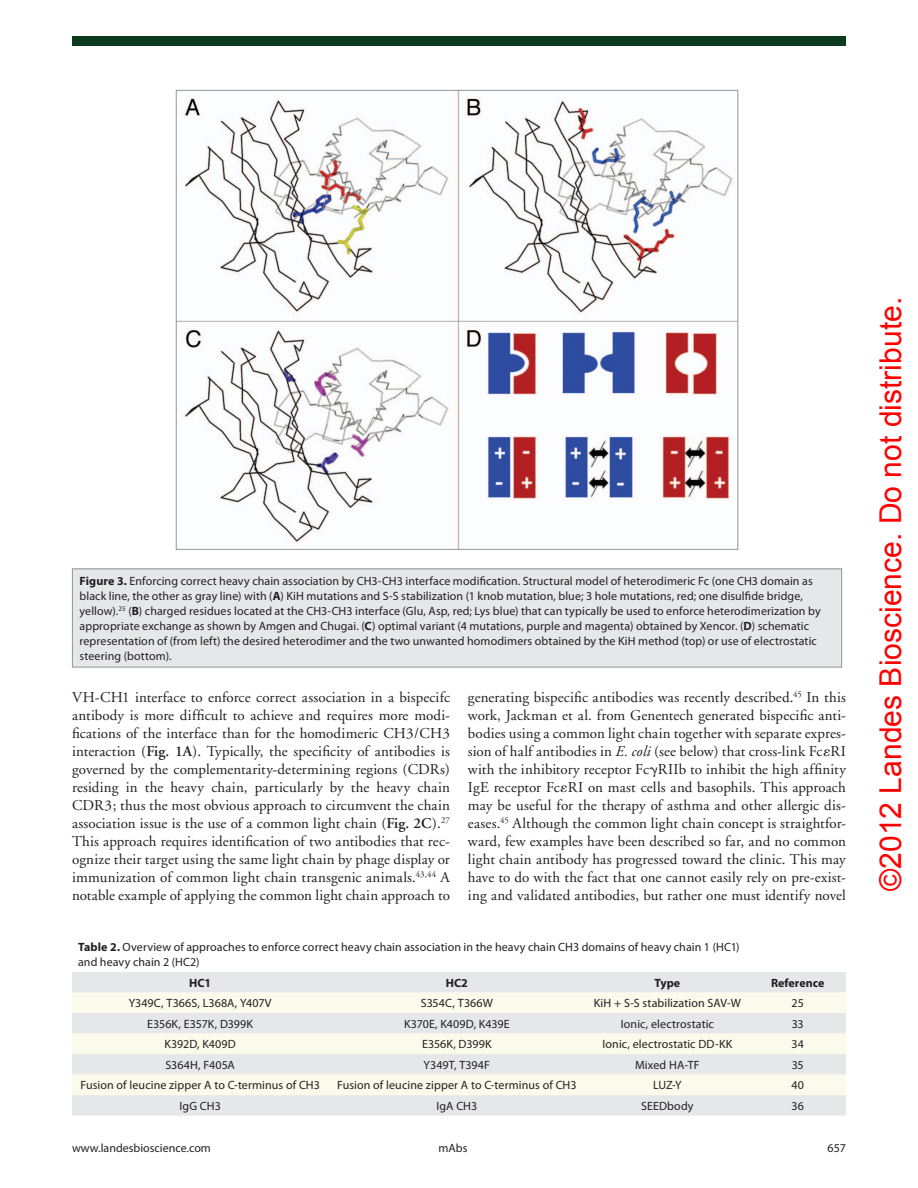
<style>
.page{position:relative;width:918px;height:1188px;background:#fff}
.page>*{position:absolute;margin:0;border:0;box-sizing:border-box;transform-origin:0 0}
.t1{font:30.15px "Arial";color:#f00}
.t2{font:15px/18px "Adobe Garamond";letter-spacing:.005em;color:#231f20;text-align:justify}
.t3{font:12px/15px "Myriad Pro";letter-spacing:.005em;color:#231f20}
.t4{font:700 12px "Myriad Pro";color:#231f20}
.s1{font-weight:700}
.s2{font-family:"Myriad";font-weight:700}
.s3{font-weight:600}
.s4{font-style:italic}
.s5{font-family:"Universal Std Greekw Math Pi"}
</style>
<div class="page">
<div style="left:72px;top:36px;width:774px;height:10px;background:#0b3b1c"></div>
<div style="left:72px;top:569px;width:770px;height:98px;background:#e6e7e9"></div>
<div style="left:72px;top:568px;width:770px;height:100px;border:1px solid #939598"></div>
<img style="left:178px;top:92px;width:558px;height:456px">
<div style="left:72px;top:972px;width:774px;height:144px;background:#e6e7e9"></div>
<svg style="left:72px;top:993px;width:774px;height:102px;background:#f2f2ea"></svg>
<p class="t3" style="left:80px;top:573px;width:743px"><span class="s1">Figure 3.</span> Enforcing correct heavy chain association by CH3-CH3 interface modification. Structural model of heterodimeric Fc (one CH3 domain as black line, the other as gray line) with (<span class="s2">A</span>) KiH mutations and S-S stabilization (1 knob mutation, blue; 3 hole mutations, red; one disulfide bridge, yellow).<sup>25</sup> (<span class="s2">B</span>) charged residues located at the CH3-CH3 interface (Glu, Asp, red; Lys blue) that can typically be used to enforce heterodimerization by appropriate exchange as shown by Amgen and Chugai. (<span class="s2">C</span>) optimal variant (4 mutations, purple and magenta) obtained by Xencor. (<span class="s2">D</span>) schematic representation of (from left) the desired heterodimer and the two unwanted homodimers obtained by the KiH method (top) or use of electrostatic steering (bottom).</p>
<p class="t2" style="left:72px;top:689px;width:380px">VH-CH1 interface to enforce correct association in a bispecifc antibody is more difficult to achieve and requires more modi&shy;fications of the interface than for the homodimeric CH3/CH3 interaction (<span class="s3">Fig. 1A</span>). Typically, the specificity of antibodies is governed by the complementarity-determining regions (CDRs) residing in the heavy chain, particularly by the heavy chain CDR3; thus the most obvious approach to circumvent the chain association issue is the use of a common light chain (<span class="s3">Fig. 2C</span>).<sup>27<br></sup>This approach requires identification of two antibodies that rec&shy;ognize their target using the same light chain by phage display or immunization of common light chain transgenic animals.<sup>43,44</sup> A notable example of applying the common light chain approach to</p>
<p class="t2" style="left:468px;top:689px;width:380px">generating bispecific antibodies was recently described.<sup>45</sup> In this work, Jackman et al. from Genentech generated bispecific anti&shy;bodies using a common light chain together with separate expres&shy;sion of half antibodies in <span class="s4">E. coli</span> (see below) that cross-link Fc<span class="s5">ε</span>RI with the inhibitory receptor Fc<span class="s5">γ</span>RIIb to inhibit the high affinity IgE receptor Fc<span class="s5">ε</span>RI on mast cells and basophils. This approach may be useful for the therapy of asthma and other allergic dis&shy;eases.<sup>45</sup> Although the common light chain concept is straightfor&shy;ward, few examples have been described so far, and no common light chain antibody has progressed toward the clinic. This may have to do with the fact that one cannot easily rely on pre-exist&shy;ing and validated antibodies, but rather one must identify novel</p>
<p class="t3" style="left:78px;top:939px;width:663px"><span class="s1">Table 2.</span> Overview of approaches to enforce correct heavy chain association in the heavy chain CH3 domains of heavy chain 1 (HC1) and heavy chain 2 (HC2)</p>
<p class="t4" style="left:189px;top:975px;width:24px">HC1</p>
<p class="t4" style="left:446px;top:975px;width:24px">HC2</p>
<p class="t4" style="left:655px;top:975px;width:27px">Type</p>
<p class="t4" style="left:771px;top:975px;width:55px">Reference</p>
<p class="t3" style="left:129px;top:996px;width:144px">Y349C, T366S, L368A, Y407V</p>
<p class="t3" style="left:421px;top:996px;width:73px">S354C, T366W</p>
<p class="t3" style="left:594px;top:996px;width:149px">KiH + S-S stabilization SAV-W</p>
<p class="t3" style="left:792px;top:996px;width:14px">25</p>
<p class="t3" style="left:147px;top:1016px;width:107px">E356K, E357K, D399K</p>
<p class="t3" style="left:404px;top:1016px;width:107px">K370E, K409D, K439E</p>
<p class="t3" style="left:621px;top:1016px;width:95px">Ionic, electrostatic</p>
<p class="t3" style="left:792px;top:1016px;width:14px">33</p>
<p class="t3" style="left:164px;top:1037px;width:73px">K392D, K409D</p>
<p class="t3" style="left:422px;top:1037px;width:71px">E356K, D399K</p>
<p class="t3" style="left:603px;top:1037px;width:131px">Ionic, electrostatic DD-KK</p>
<p class="t3" style="left:792px;top:1037px;width:14px">34</p>
<p class="t3" style="left:165px;top:1057px;width:71px">S364H, F405A</p>
<p class="t3" style="left:424px;top:1057px;width:68px">Y349T, T394F</p>
<p class="t3" style="left:635px;top:1057px;width:66px">Mixed HA-TF</p>
<p class="t3" style="left:792px;top:1057px;width:14px">35</p>
<p class="t3" style="left:80px;top:1078px;width:241px">Fusion of leucine zipper A to C-terminus of CH3</p>
<p class="t3" style="left:337px;top:1078px;width:241px">Fusion of leucine zipper A to C-terminus of CH3</p>
<p class="t3" style="left:653px;top:1078px;width:30px">LUZ-Y</p>
<p class="t3" style="left:791px;top:1078px;width:14px">40</p>
<p class="t3" style="left:179px;top:1098px;width:43px">IgG CH3</p>
<p class="t3" style="left:436px;top:1098px;width:42px">IgA CH3</p>
<p class="t3" style="left:641px;top:1098px;width:54px">SEEDbody</p>
<p class="t3" style="left:792px;top:1098px;width:14px">36</p>
<p class="t3" style="left:72px;top:1140px;width:140px">www.landesbioscience.com</p>
<p class="t3" style="left:439px;top:1140px;width:30px">mAbs</p>
<p class="t3" style="left:828px;top:1140px;width:20px">657</p>
<h1 class="t1" style="left:871px;top:891px;width:595px;rotate:-90deg">©2012 Landes Bioscience. Do not distribute.</h1>
</div>
